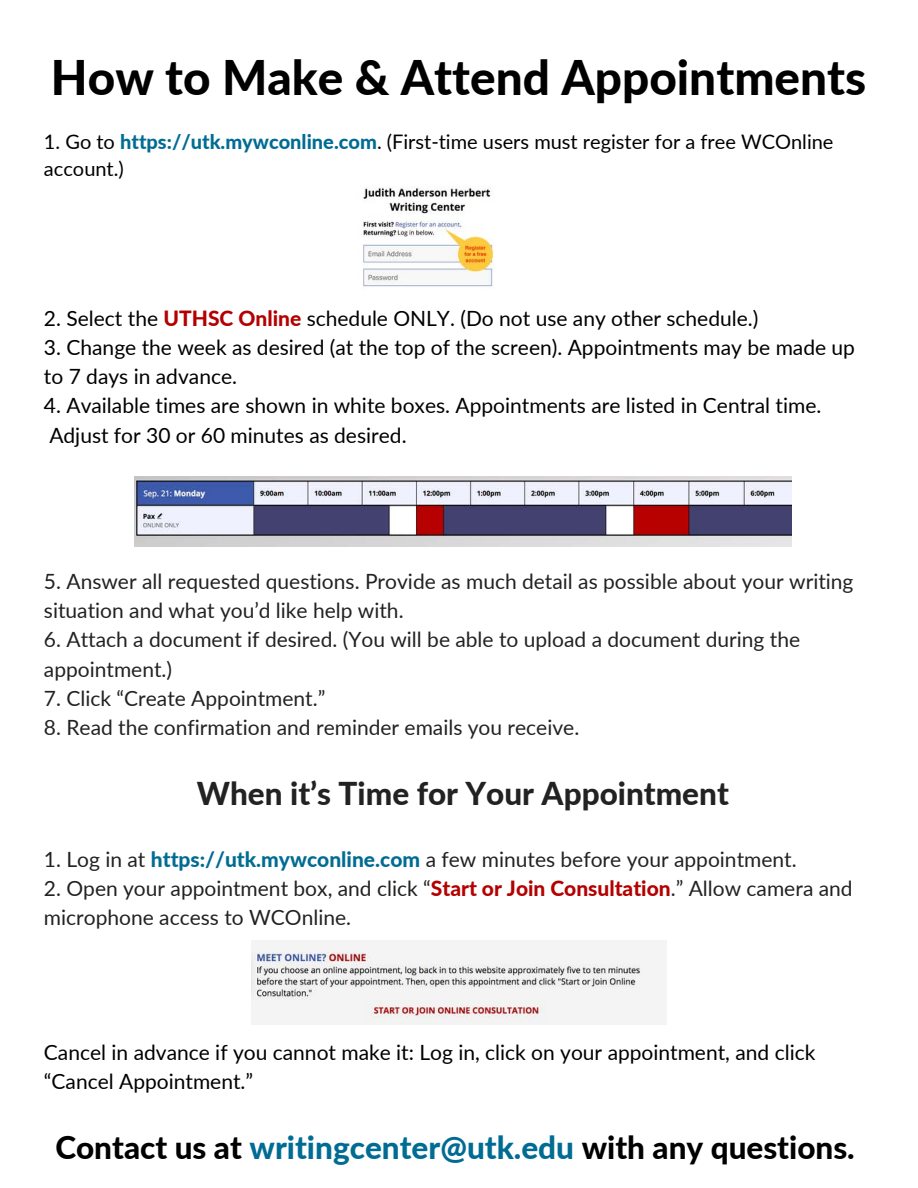
<style>
.page{position:relative;width:918px;height:1188px;background:#fff}
.page>*{position:absolute;margin:0;border:0;box-sizing:border-box;transform-origin:0 0}
.t1{font:800 47.7px "Lato";color:#000}
.t2{font:800 31.5px "Lato";color:#000}
.t3{font:800 31.5px "Lato";color:#222}
.t4{font:21px/29.2px "Lato";color:#222}
.t5{font:21px/29.2px "Lato";color:#000}
.t6{font:19.95px/27.3px "Lato";color:#000}
.s1{font-weight:800;color:#006c93}
.s2{font-weight:800;color:#b40000}
.s3{color:#006c93}
</style>
<div class="page">
<img style="left:363px;top:187px;width:131px;height:100px">
<img style="left:135px;top:476px;width:657px;height:70px">
<img style="left:251px;top:940px;width:415px;height:85px">
<h1 class="t1" style="left:51px;top:48px;width:817px">How to Make &amp; Attend Appointments</h1>
<p class="t6" style="left:44px;top:127px;width:791px">1. Go to <span class="s1">https://utk.mywconline.com</span>. (First-time users must register for a free WCOnline account.)</p>
<p class="t5" style="left:44px;top:303px;width:716px">2. Select the <span class="s2">UTHSC Online</span> schedule ONLY. (Do not use any other schedule.)</p>
<p class="t5" style="left:44px;top:332px;width:813px">3. Change the week as desired (at the top of the screen). Appointments may be made up to 7 days in advance.</p>
<p class="t5" style="left:44px;top:390px;width:779px">4. Available times are shown in white boxes. Appointments are listed in Central time.<br>Adjust for 30 or 60 minutes as desired.</p>
<p class="t4" style="left:44px;top:566px;width:811px">5. Answer all requested questions. Provide as much detail as possible about your writing situation and what you’d like help with.</p>
<p class="t4" style="left:44px;top:624px;width:758px">6. Attach a document if desired. (You will be able to upload a document during the appointment.)</p>
<p class="t4" style="left:44px;top:683px;width:283px">7. Click “Create Appointment.”</p>
<p class="t4" style="left:44px;top:712px;width:537px">8. Read the confirmation and reminder emails you receive.</p>
<h2 class="t3" style="left:197px;top:774px;width:534px">When it’s Time for Your Appointment</h2>
<p class="t4" style="left:44px;top:844px;width:754px">1. Log in at <span class="s1">https://utk.mywconline.com</span> a few minutes before your appointment.</p>
<p class="t4" style="left:44px;top:873px;width:810px">2. Open your appointment box, and click “<span class="s2">Start or Join Consultation</span>.” Allow camera and microphone access to WCOnline.</p>
<p class="t5" style="left:44px;top:1037px;width:773px">Cancel in advance if you cannot make it: Log in, click on your appointment, and click “Cancel Appointment.”</p>
<h2 class="t2" style="left:55px;top:1128px;width:801px">Contact us at <span class="s3">writingcenter@utk.edu</span> with any questions.</h2>
</div>
